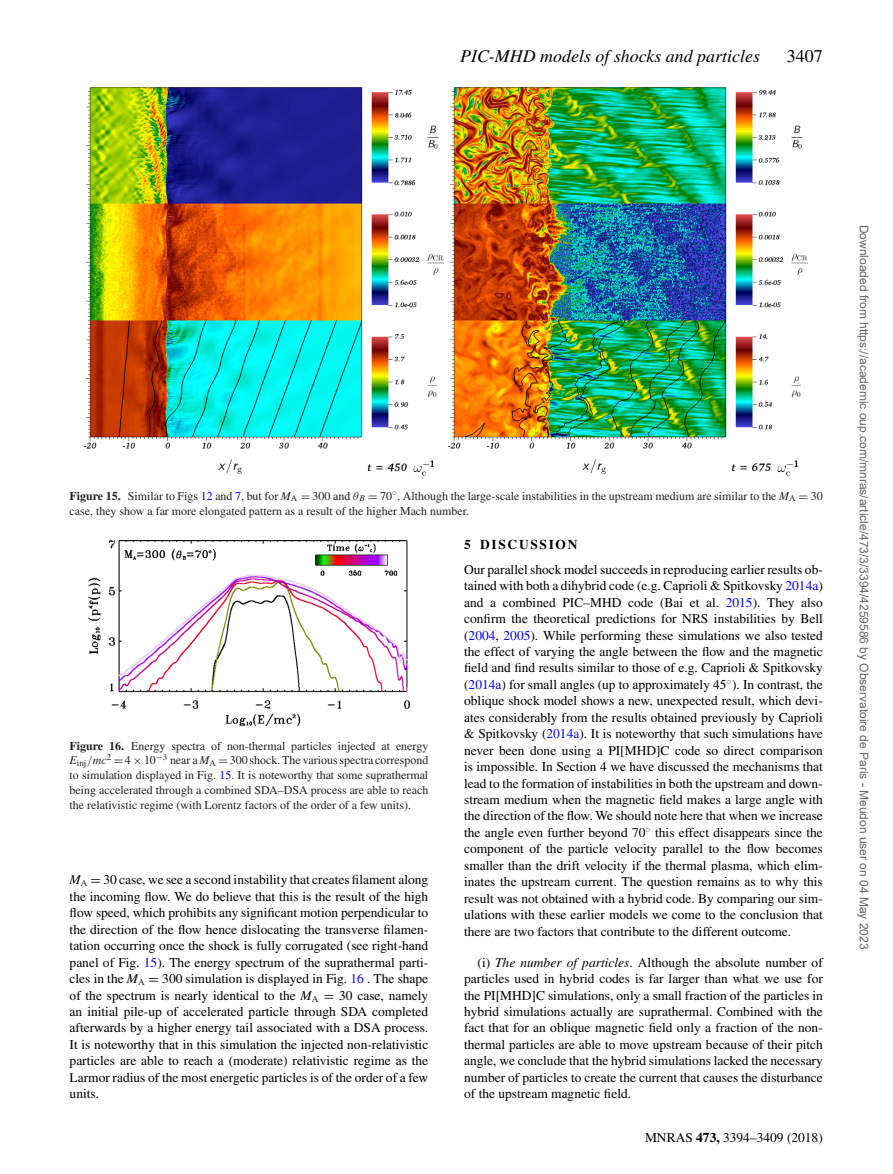
<style>
.page{position:relative;width:893px;height:1174px;background:#fff}
.page>*{position:absolute;margin:0;border:0;box-sizing:border-box;transform-origin:0 0}
.t1{font:italic 18px "Times";color:#000}
.t2{font:18px "Times";color:#000}
.t3{font:13.5px/16.5px "Times";color:#000;text-align:justify}
.t4{font:700 13.5px "Times";letter-spacing:.125em;color:#000}
.t5{font:12px/15px "Times";color:#231f20}
.t6{font:12px "Arial";color:#666}
.s1{font-weight:700}
.s2{color:#00f}
.s3{font-style:italic}
.s4{font-family:"MTSY"}
.s5{font-family:"MTMI"}
</style>
<div class="page">
<img style="left:85px;top:87px;width:722px;height:388px">
<img style="left:88px;top:540px;width:322px;height:185px">
<h1 class="t1" style="left:460px;top:49px;width:301px">PIC-MHD models of shocks and particles</h1>
<h1 class="t2" style="left:787px;top:49px;width:37px">3407</h1>
<p class="t5" style="left:70px;top:489px;width:755px"><span class="s1">Figure 15.</span> Similar to Figs <span class="s2">12</span> and <span class="s2">7</span>, but for <span class="s3">M</span><sub>A</sub> <span class="s4">=</span> 300 and <span class="s5">θ</span><sub>B</sub> <span class="s4">=</span> 70<sup>◦</sup>. Although the large-scale instabilities in the upstream medium are similar to the <span class="s3">M</span><sub>A</sub> <span class="s4">=</span> 30 case, they show a far more elongated pattern as a result of the higher Mach number.</p>
<p class="t5" style="left:70px;top:739px;width:360px;text-align:justify"><span class="s1">Figure 16.</span> Energy spectra of non-thermal particles injected at energy <span class="s3">E</span><sub>inj</sub><span class="s5">/</span><span class="s3">mc</span><sup>2</sup> <span class="s4">=</span>4<span class="s4">×</span>10<sup>−</sup><sup>3</sup> near a <span class="s3">M</span><sub>A</sub> <span class="s4">=</span>300 shock. The various spectra correspond to simulation displayed in Fig. <span class="s2">15</span>. It is noteworthy that some suprathermal being accelerated through a combined SDA–DSA process are able to reach the relativistic regime (with Lorentz factors of the order of a few units).</p>
<p class="t3" style="left:70px;top:873px;width:360px"><span class="s3">M</span><sub>A</sub> <span class="s4">=</span> 30 case, we see a second instability that creates filament along the incoming flow. We do believe that this is the result of the high flow speed, which prohibits any significant motion perpendicular to the direction of the flow hence dislocating the transverse filamen&shy;tation occurring once the shock is fully corrugated (see right-hand panel of Fig. <span class="s2">15</span>). The energy spectrum of the suprathermal parti&shy;cles in the <span class="s3">M</span><sub>A</sub> <span class="s4">=</span> 300 simulation is displayed in Fig. <span class="s2">16</span> . The shape of the spectrum is nearly identical to the <span class="s3">M</span><sub>A</sub> <span class="s4">=</span> 30 case, namely an initial pile-up of accelerated particle through SDA completed afterwards by a higher energy tail associated with a DSA process.<br>It is noteworthy that in this simulation the injected non-relativistic particles are able to reach a (moderate) relativistic regime as the Larmor radius of the most energetic particles is of the order of a few units.</p>
<p class="t4" style="left:464px;top:539px;width:115px">5 DISCUSSION</p>
<p class="t3" style="left:464px;top:562px;width:360px">Our parallel shock model succeeds in reproducing earlier results ob&shy;tained with both a dihybrid code (e.g. Caprioli &amp; Spitkovsky <span class="s2">2014a</span>) and a combined PIC–MHD code (Bai et al. <span class="s2">2015</span>). They also confirm the theoretical predictions for NRS instabilities by Bell (<span class="s2">2004</span>, <span class="s2">2005</span>). While performing these simulations we also tested the effect of varying the angle between the flow and the magnetic field and find results similar to those of e.g. Caprioli &amp; Spitkovsky (<span class="s2">2014a</span>) for small angles (up to approximately 45<sup>◦</sup>). In contrast, the oblique shock model shows a new, unexpected result, which devi&shy;ates considerably from the results obtained previously by Caprioli &amp; Spitkovsky (<span class="s2">2014a</span>). It is noteworthy that such simulations have never been done using a PI[MHD]C code so direct comparison is impossible. In Section 4 we have discussed the mechanisms that lead to the formation of instabilities in both the upstream and down&shy;stream medium when the magnetic field makes a large angle with the direction of the flow. We should note here that when we increase the angle even further beyond 70<sup>◦</sup> this effect disappears since the component of the particle velocity parallel to the flow becomes smaller than the drift velocity if the thermal plasma, which elim&shy;inates the upstream current. The question remains as to why this result was not obtained with a hybrid code. By comparing our sim&shy;ulations with these earlier models we come to the conclusion that there are two factors that contribute to the different outcome.</p>
<p class="t3" style="left:464px;top:955px;width:360px;text-indent:13px">(i) <span class="s3">The number of particles</span>. Although the absolute number of particles used in hybrid codes is far larger than what we use for the PI[MHD]C simulations, only a small fraction of the particles in hybrid simulations actually are suprathermal. Combined with the fact that for an oblique magnetic field only a fraction of the non&shy;thermal particles are able to move upstream because of their pitch angle, we conclude that the hybrid simulations lacked the necessary number of particles to create the current that causes the disturbance of the upstream magnetic field.</p>
<p class="t3" style="left:645px;top:1130px;width:179px">MNRAS <span class="s1">473,</span> 3394–3409 (2018)</p>
<p class="t6" style="left:868px;top:224px;width:726px;rotate:90deg">Downloaded from https://academic.oup.com/mnras/article/473/3/3394/4259586 by Observatoire de Paris - Meudon user on 04 May 2023</p>
</div>
